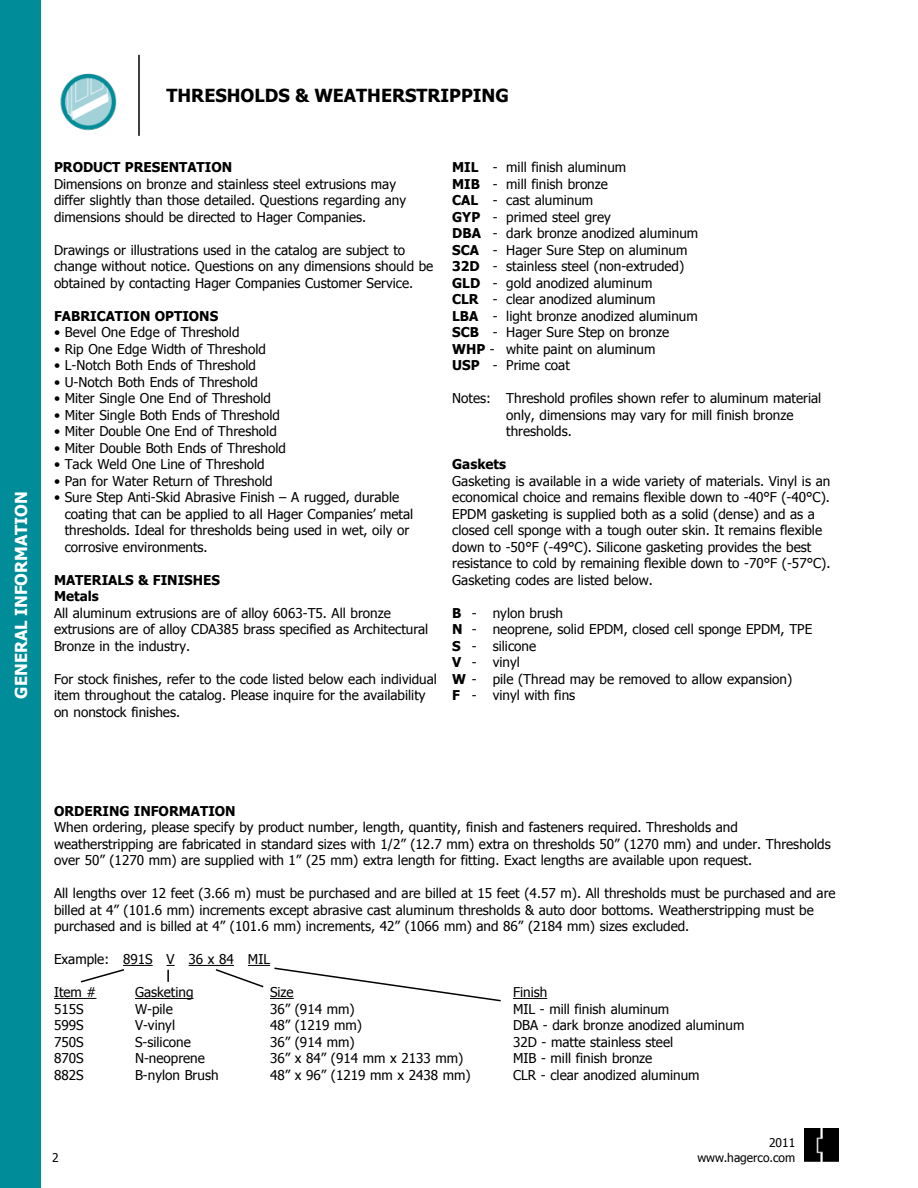
<style>
.page{position:relative;width:918px;height:1188px;background:#fff}
.page>*{position:absolute;margin:0;border:0;box-sizing:border-box;transform-origin:0 0}
.t1{font:700 18px "Tahoma";color:#000}
.t2{font:700 16.5px "Tahoma";color:#fff}
.t3{font:13.5px/16.5px "Tahoma";color:#000}
.t4{font:700 13.5px "Tahoma";color:#000}
.t5{font:12px "Tahoma";color:#000}
.s1{font-weight:700}
</style>
<div class="page">
<img style="left:804px;top:1129px;width:34px;height:33px">
<img style="left:60px;top:73px;width:57px;height:58px">
<hr style="left:138px;top:55px;width:2px;height:81px;background:#000">
<div style="left:0;top:0;width:40px;height:1188px;background:#008c99"></div>
<hr style="left:123px;top:965px;width:30px;height:1px;background:#000">
<hr style="left:189px;top:965px;width:45px;height:1px;background:#000">
<hr style="left:54px;top:998px;width:42px;height:1px;background:#000">
<hr style="left:135px;top:998px;width:59px;height:1px;background:#000">
<hr style="left:513px;top:998px;width:34px;height:1px;background:#000">
<svg style="left:80px;top:969px;width:45px;height:14px"></svg>
<svg style="left:167px;top:965px;width:8px;height:17px"></svg>
<svg style="left:214px;top:965px;width:287px;height:37px"></svg>
<p class="t2" style="left:10px;top:699px;width:209px;rotate:-90deg">GENERAL INFORMATION</p>
<h1 class="t1" style="left:166px;top:83px;width:344px">THRESHOLDS &amp; WEATHERSTRIPPING</h1>
<p class="t4" style="left:54px;top:158px;width:180px">PRODUCT PRESENTATION</p>
<p class="t3" style="left:54px;top:175px;width:354px">Dimensions on bronze and stainless steel extrusions may differ slightly than those detailed. Questions regarding any dimensions should be directed to Hager Companies.</p>
<p class="t3" style="left:54px;top:241px;width:381px">Drawings or illustrations used in the catalog are subject to change without notice. Questions on any dimensions should be obtained by contacting Hager Companies Customer Service.</p>
<p class="t4" style="left:54px;top:306px;width:36px">FABRICATION</p>
<p class="t4" style="left:155px;top:306px;width:21px">OPTIONS</p>
<p class="t3" style="left:54px;top:323px;width:187px">• Bevel One Edge of Threshold</p>
<p class="t3" style="left:54px;top:340px;width:213px">• Rip One Edge Width of Threshold</p>
<p class="t3" style="left:54px;top:356px;width:203px">• L-Notch Both Ends of Threshold</p>
<p class="t3" style="left:54px;top:373px;width:206px">• U-Notch Both Ends of Threshold</p>
<p class="t3" style="left:54px;top:389px;width:218px">• Miter Single One End of Threshold</p>
<p class="t3" style="left:54px;top:406px;width:228px">• Miter Single Both Ends of Threshold</p>
<p class="t3" style="left:54px;top:422px;width:224px">• Miter Double One End of Threshold</p>
<p class="t3" style="left:54px;top:439px;width:233px">• Miter Double Both Ends of Threshold</p>
<p class="t3" style="left:54px;top:455px;width:212px">• Tack Weld One Line of Threshold</p>
<p class="t3" style="left:54px;top:472px;width:220px">• Pan for Water Return of Threshold</p>
<p class="t3" style="left:65px;top:488px;width:350px;text-indent:-11px">• Sure Step Anti-Skid Abrasive Finish – A rugged, durable coating that can be applied to all Hager Companies’ metal thresholds. Ideal for thresholds being used in wet, oily or corrosive environments.</p>
<p class="t4" style="left:54px;top:570px;width:22px">MATERIALS</p>
<p class="t4" style="left:138px;top:570px;width:33px">&amp; FINISHES</p>
<p class="t4" style="left:54px;top:587px;width:46px">METALS</p>
<p class="t3" style="left:54px;top:604px;width:376px">All aluminum extrusions are of alloy 6063-T5. All bronze extrusions are of alloy CDA385 brass specified as Architectural<br>Bronze in the industry.</p>
<p class="t3" style="left:54px;top:670px;width:384px">For stock finishes, refer to the code listed below each individual item throughout the catalog. Please inquire for the availability on nonstock finishes.</p>
<p class="t3" style="left:452px;top:158px;width:247px"><span class="s1">MIL</span> - mill finish aluminum<br><span class="s1">MIB</span> - mill finish bronze<br><span class="s1">CAL</span> - cast aluminum<br><span class="s1">GYP</span> - primed steel grey<br><span class="s1">DBA</span> - dark bronze anodized aluminum<br><span class="s1">SCA</span> - Hager Sure Step on aluminum<br><span class="s1">32D</span> - stainless steel (non-extruded)<br><span class="s1">GLD</span> - gold anodized aluminum<br><span class="s1">CLR</span> - clear anodized aluminum<br><span class="s1">LBA</span> - light bronze anodized aluminum<br><span class="s1">SCB</span> - Hager Sure Step on bronze<br><span class="s1">WHP</span> - white paint on aluminum<br><span class="s1">USP</span> - Prime coat</p>
<p class="t3" style="left:506px;top:389px;width:317px;text-indent:-54px">Notes: Threshold profiles shown refer to aluminum material only, dimensions may vary for mill finish bronze thresholds.</p>
<p class="t4" style="left:452px;top:455px;width:55px">GASKETS</p>
<p class="t3" style="left:452px;top:472px;width:380px">Gasketing is available in a wide variety of materials. Vinyl is an economical choice and remains flexible down to -40°F (-40°C).<br>EPDM gasketing is supplied both as a solid (dense) and as a closed cell sponge with a tough outer skin. It remains flexible down to -50°F (-49°C). Silicone gasketing provides the best resistance to cold by remaining flexible down to -70°F (-57°C).<br>Gasketing codes are listed below.</p>
<p class="t3" style="left:452px;top:604px;width:361px"><span class="s1">B</span> - nylon brush<br><span class="s1">N</span> - neoprene, solid EPDM, closed cell sponge EPDM, TPE<br><span class="s1">S</span> - silicone<br><span class="s1">V</span> - vinyl<br><span class="s1">W</span> - pile (Thread may be removed to allow expansion)<br><span class="s1">F</span> - vinyl with fins</p>
<p class="t4" style="left:54px;top:801px;width:21px">ORDERING</p>
<p class="t4" style="left:134px;top:801px;width:17px">INFORMATION</p>
<p class="t3" style="left:54px;top:818px;width:778px">When ordering, please specify by product number, length, quantity, finish and fasteners required. Thresholds and weatherstripping are fabricated in standard sizes with 1/2” (12.7 mm) extra on thresholds 50” (1270 mm) and under. Thresholds over 50” (1270 mm) are supplied with 1” (25 mm) extra length for fitting. Exact lengths are available upon request.</p>
<p class="t3" style="left:54px;top:884px;width:783px">All lengths over 12 feet (3.66 m) must be purchased and are billed at 15 feet (4.57 m). All thresholds must be purchased and are billed at 4” (101.6 mm) increments except abrasive cast aluminum thresholds &amp; auto door bottoms. Weatherstripping must be purchased and is billed at 4” (101.6 mm) increments, 42” (1066 mm) and 86” (2184 mm) sizes excluded.</p>
<p class="t3" style="left:54px;top:950px;width:218px">Example: 891S V 36 x 84 MIL</p>
<p class="t3" style="left:54px;top:983px;width:44px">Item #</p>
<p class="t3" style="left:135px;top:983px;width:60px">Gasketing</p>
<p class="t3" style="left:270px;top:983px;width:25px">Size</p>
<p class="t3" style="left:513px;top:983px;width:36px">Finish</p>
<p class="t3" style="left:54px;top:1000px;width:31px">515S</p>
<p class="t3" style="left:135px;top:1000px;width:39px">W-pile</p>
<p class="t3" style="left:270px;top:1000px;width:86px">36” (914 mm)</p>
<p class="t3" style="left:513px;top:1000px;width:158px">MIL - mill finish aluminum</p>
<p class="t3" style="left:54px;top:1016px;width:31px">599S</p>
<p class="t3" style="left:135px;top:1016px;width:42px">V-vinyl</p>
<p class="t3" style="left:270px;top:1016px;width:93px">48” (1219 mm)</p>
<p class="t3" style="left:513px;top:1016px;width:233px">DBA - dark bronze anodized aluminum</p>
<p class="t3" style="left:54px;top:1033px;width:31px">750S</p>
<p class="t3" style="left:135px;top:1033px;width:57px">S-silicone</p>
<p class="t3" style="left:270px;top:1033px;width:86px">36” (914 mm)</p>
<p class="t3" style="left:513px;top:1033px;width:162px">32D - matte stainless steel</p>
<p class="t3" style="left:54px;top:1049px;width:31px">870S</p>
<p class="t3" style="left:135px;top:1049px;width:71px">N-neoprene</p>
<p class="t3" style="left:270px;top:1049px;width:195px">36” x 84” (914 mm x 2133 mm)</p>
<p class="t3" style="left:513px;top:1049px;width:141px">MIB - mill finish bronze</p>
<p class="t3" style="left:54px;top:1066px;width:31px">882S</p>
<p class="t3" style="left:135px;top:1066px;width:85px">B-nylon Brush</p>
<p class="t3" style="left:270px;top:1066px;width:202px">48” x 96” (1219 mm x 2438 mm)</p>
<p class="t3" style="left:513px;top:1066px;width:188px">CLR - clear anodized aluminum</p>
<p class="t5" style="left:769px;top:1135px;width:28px">2011</p>
<p class="t5" style="left:52px;top:1150px;width:8px">2</p>
<p class="t5" style="left:697px;top:1149px;width:99px">www.hagerco.com</p>
</div>
